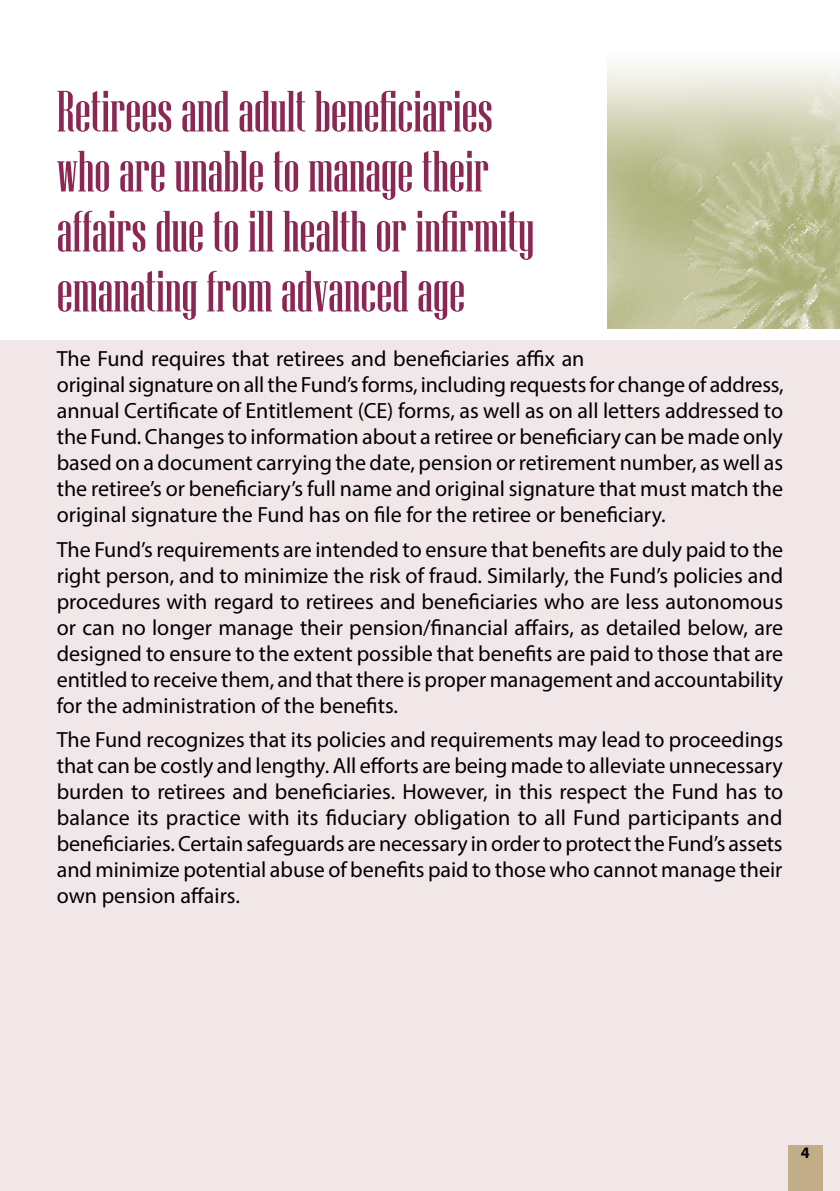
<style>
.page{position:relative;width:840px;height:1191px;background:#fff}
.page>*{position:absolute;margin:0;border:0;box-sizing:border-box;transform-origin:0 0}
.t1{font:58px/60px "Niagara Solid";color:#8a2753}
.t2{font:22px/26px "Myriad Pro";color:#000;text-align:justify}
.t3{font:700 16px "Myriad Pro";color:#000}
</style>
<div class="page">
<div style="left:0;top:340px;width:839px;height:851px;background:#f1e7e9"></div>
<div style="left:788px;top:1145px;width:34px;height:46px;background:#c1ae89"></div>
<img style="left:607px;top:64px;width:232px;height:265px">
<h1 class="t1" style="left:57px;top:82px;width:479px">Retirees and adult beneficiaries who are unable to manage their affairs due to ill health or infirmity emanating from advanced age</h1>
<p class="t2" style="left:57px;top:345px;width:728px;text-align:left">The Fund requires that retirees and beneficiaries affix an<br>original signature on all the Fund’s forms, including requests for change of address, annual Certificate of Entitlement (CE) forms, as well as on all letters addressed to the Fund. Changes to information about a retiree or beneficiary can be made only based on a document carrying the date, pension or retirement number, as well as the retiree’s or beneficiary’s full name and original signature that must match the original signature the Fund has on file for the retiree or beneficiary.</p>
<p class="t2" style="left:57px;top:536px;width:727px">The Fund’s requirements are intended to ensure that benefits are duly paid to the right person, and to minimize the risk of fraud. Similarly, the Fund’s policies and procedures with regard to retirees and beneficiaries who are less autonomous or can no longer manage their pension/financial affairs, as detailed below, are designed to ensure to the extent possible that benefits are paid to those that are entitled to receive them, and that there is proper management and accountability for the administration of the benefits.</p>
<p class="t2" style="left:57px;top:726px;width:727px">The Fund recognizes that its policies and requirements may lead to proceedings that can be costly and lengthy. All efforts are being made to alleviate unnecessary burden to retirees and beneficiaries. However, in this respect the Fund has to balance its practice with its fiduciary obligation to all Fund participants and beneficiaries. Certain safeguards are necessary in order to protect the Fund’s assets and minimize potential abuse of benefits paid to those who cannot manage their own pension affairs.</p>
<p class="t3" style="left:800px;top:1141px;width:10px">4</p>
</div>
